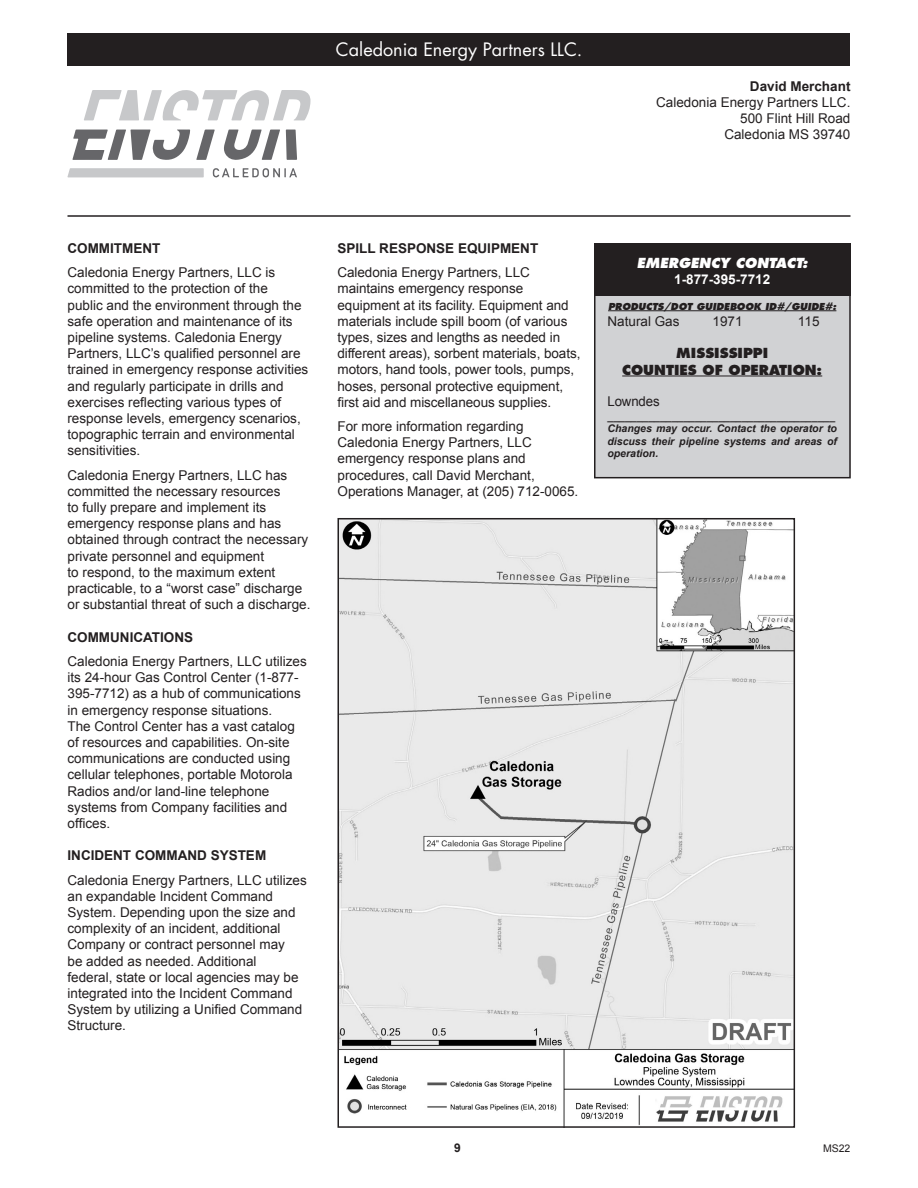
<style>
.page{position:relative;width:918px;height:1188px;background:#fff}
.page>*{position:absolute;margin:0;border:0;box-sizing:border-box;transform-origin:0 0}
.t1{font:18px "Futura";color:#fff}
.t2{font:13.5px/16.2px "Arial";color:#231f20}
.t3{font:700 13.5px "Arial";color:#231f20}
.t4{font:800 13.5px "Futura";color:#231f20}
.t5{font:italic 800 13.5px "Futura";color:#fff}
.t6{font:700 13.5px "Arial";color:#fff}
.t7{font:700 12px "Arial";color:#231f20}
.t8{font:italic 700 10.5px/12.6px "Arial";color:#231f20;text-align:justify}
.t9{font:10.5px "Arial";color:#231f20}
.t10{font:italic 800 9.3px "Futura";color:#231f20}
</style>
<div class="page">
<div style="left:68px;top:34px;width:782px;height:32px;background:#231f20"></div>
<div style="left:595px;top:244px;width:255px;height:234px;background:#d1d2d4"></div>
<div style="left:594px;top:243px;width:257px;height:235px;border:2px solid #231f20"></div>
<div style="left:594px;top:244px;width:257px;height:52px;background:#231f20"></div>
<hr style="left:608px;top:311px;width:228px;height:1px;background:#231f20">
<hr style="left:622px;top:376px;width:200px;height:1px;background:#231f20">
<hr style="left:68px;top:215px;width:782px;height:2px;background:#231f20">
<img style="left:341px;top:521px;width:451px;height:604px">
<div style="left:338px;top:518px;width:457px;height:610px;border:2px solid #231f20"></div>
<svg style="left:68px;top:168px;width:136px;height:9px"></svg>
<svg style="left:286px;top:130px;width:11px;height:30px"></svg>
<svg style="left:224px;top:130px;width:56px;height:30px"></svg>
<svg style="left:84px;top:90px;width:226px;height:31px"></svg>
<svg style="left:72px;top:129px;width:118px;height:31px"></svg>
<svg style="left:196px;top:129px;width:19px;height:31px"></svg>
<svg style="left:213px;top:168px;width:84px;height:10px"></svg>
<p class="t1" style="left:336px;top:38px;width:248px">Caledonia Energy Partners LLC.</p>
<p class="t3" style="left:750px;top:77px;width:102px">David Merchant</p>
<p class="t2" style="left:656px;top:94px;width:196px">Caledonia Energy Partners LLC.</p>
<p class="t2" style="left:740px;top:111px;width:112px">500 Flint Hill Road</p>
<p class="t2" style="left:724px;top:127px;width:128px">Caledonia MS 39740</p>
<p class="t3" style="left:68px;top:239px;width:94px">COMMITMENT</p>
<p class="t2" style="left:68px;top:264px;width:242px">Caledonia Energy Partners, LLC is committed to the protection of the<br>public and the environment through the safe operation and maintenance of its pipeline systems. Caledonia Energy Partners, LLC’s qualified personnel are trained in emergency response activities and regularly participate in drills and exercises reflecting various types of response levels, emergency scenarios, topographic terrain and environmental sensitivities.</p>
<p class="t2" style="left:68px;top:467px;width:244px">Caledonia Energy Partners, LLC has committed the necessary resources<br>to fully prepare and implement its emergency response plans and has obtained through contract the necessary private personnel and equipment<br>to respond, to the maximum extent practicable, to a “worst case” discharge or substantial threat of such a discharge.</p>
<p class="t3" style="left:68px;top:628px;width:127px">COMMUNICATIONS</p>
<p class="t2" style="left:68px;top:653px;width:241px">Caledonia Energy Partners, LLC utilizes its 24-hour Gas Control Center (1-877- 395-7712) as a hub of communications in emergency response situations.<br>The Control Center has a vast catalog of resources and capabilities. On-site communications are conducted using cellular telephones, portable Motorola Radios and/or land-line telephone systems from Company facilities and offices.</p>
<p class="t3" style="left:68px;top:847px;width:200px">INCIDENT COMMAND SYSTEM</p>
<p class="t2" style="left:68px;top:872px;width:241px">Caledonia Energy Partners, LLC utilizes an expandable Incident Command System. Depending upon the size and complexity of an incident, additional Company or contract personnel may<br>be added as needed. Additional<br>federal, state or local agencies may be integrated into the Incident Command System by utilizing a Unified Command Structure.</p>
<p class="t3" style="left:338px;top:239px;width:202px">SPILL RESPONSE EQUIPMENT</p>
<p class="t2" style="left:338px;top:264px;width:244px">Caledonia Energy Partners, LLC maintains emergency response equipment at its facility. Equipment and materials include spill boom (of various types, sizes and lengths as needed in different areas), sorbent materials, boats, motors, hand tools, power tools, pumps, hoses, personal protective equipment, first aid and miscellaneous supplies.</p>
<p class="t2" style="left:338px;top:418px;width:242px">For more information regarding Caledonia Energy Partners, LLC emergency response plans and procedures, call David Merchant, Operations Manager, at (205) 712-0065.</p>
<p class="t5" style="left:637px;top:254px;width:172px">EMERGENCY CONTACT:</p>
<p class="t6" style="left:674px;top:271px;width:98px">1-877-395-7712</p>
<p class="t10" style="left:608px;top:300px;width:230px">PRODUCTS/DOT GUIDEBOOK ID#/GUIDE#:</p>
<p class="t2" style="left:608px;top:313px;width:74px">Natural Gas</p>
<p class="t2" style="left:713px;top:313px;width:32px">1971</p>
<p class="t2" style="left:798px;top:313px;width:23px">115</p>
<p class="t4" style="left:676px;top:345px;width:93px">MISSISSIPPI</p>
<p class="t4" style="left:622px;top:361px;width:202px">COUNTIES OF OPERATION:</p>
<p class="t2" style="left:608px;top:393px;width:54px">Lowndes</p>
<p class="t8" style="left:608px;top:410px;width:229px">_______________________________________</p>
<p class="t8" style="left:608px;top:423px;width:231px">Changes may occur. Contact the operator to discuss their pipeline systems and areas of operation.</p>
<p class="t7" style="left:454px;top:1140px;width:8px">9</p>
<p class="t9" style="left:823px;top:1141px;width:29px">MS22</p>
</div>
